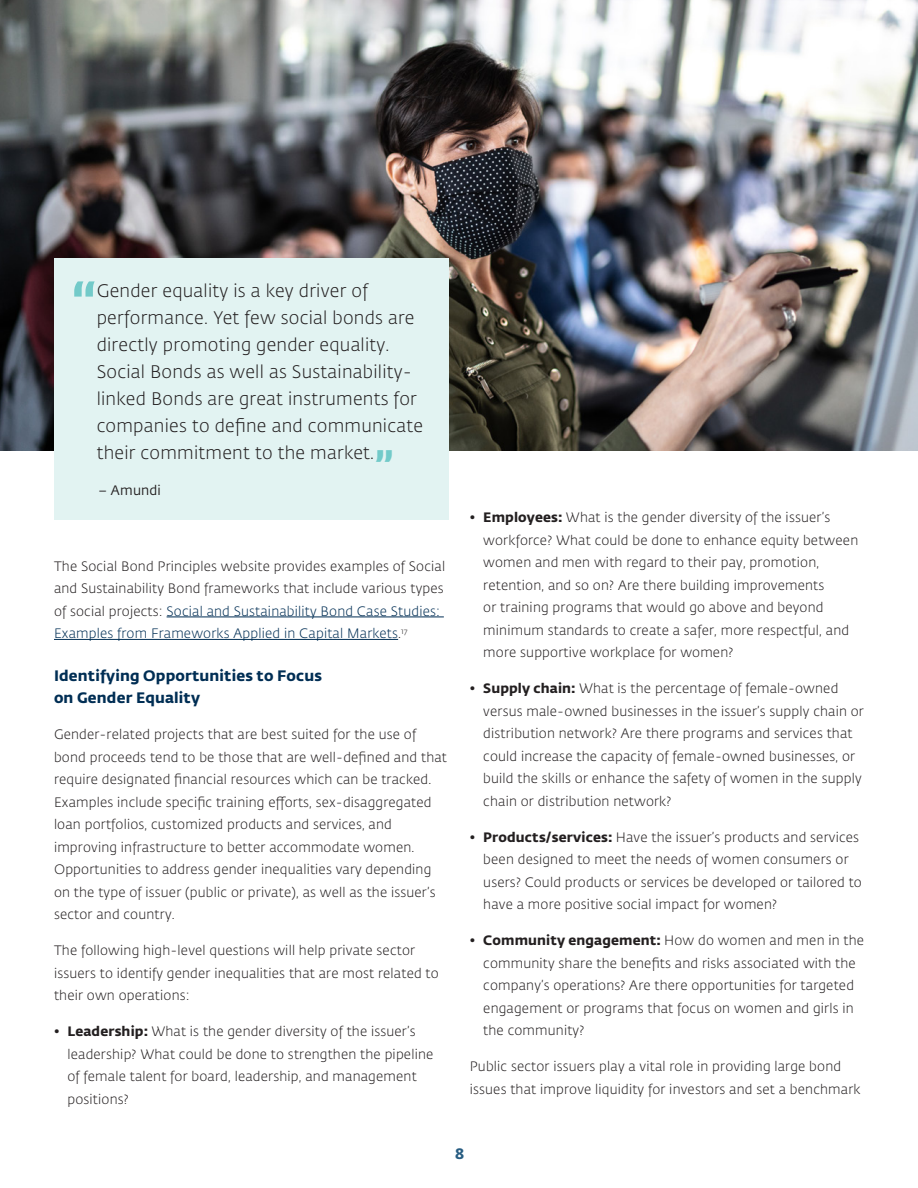
<style>
.page{position:relative;width:918px;height:1188px;background:#fff}
.page>*{position:absolute;margin:0;border:0;box-sizing:border-box;transform-origin:0 0}
.Body{font:700 56.25px "Fedra Sans Std";color:#72cac9}
.Body-2{font:700 43.5px "Fedra Sans Std";color:#72cac9}
.Body-3{font:300 18px/27px "Fedra Sans Std";letter-spacing:.015em;color:#231f20}
.sub_2{font:700 15px/22.5px "Fedra Sans Std";letter-spacing:.01em;color:#002e54}
.t1{font:700 15px "Fedra Sans Std";color:#285d82}
.Body-4{font:300 13.5px/22.5px "Fedra Sans Std";letter-spacing:.015em;color:#231f20}
.Body-5{font:13.5px "Fedra Sans Std";letter-spacing:.015em;color:#231f20}
.s1{color:#002e54}
.s2{font-weight:700}
</style>
<div class="page">
<hr style="left:167px;top:617px;width:277px;height:1px;background:#002e54">
<hr style="left:54px;top:639px;width:344px;height:1px;background:#002e54">
<img style="left:0;top:0;width:918px;height:451px">
<div style="left:54px;top:258px;width:394px;height:262px;background:#e2f3f2"></div>
<p class="Body" style="left:71px;top:268px;width:26px">“</p>
<p class="Body-3" style="left:97px;top:277px;width:328px">Gender equality is a key driver of performance. Yet few social bonds are directly promoting gender equality.<br>Social Bonds as well as Sustainability&shy;linked Bonds are great instruments for companies to define and communicate their commitment to the market.</p>
<p class="Body-2" style="left:374px;top:439px;width:21px">”</p>
<p class="Body-5" style="left:98px;top:482px;width:64px">– Amundi</p>
<p class="Body-4" style="left:54px;top:555px;width:393px">The Social Bond Principles website provides examples of Social and Sustainability Bond frameworks that include various types of social projects: <span class="s1">Social and Sustainability Bond Case Studies:<br>Examples from Frameworks Applied in Capital Markets</span>.<sup>17</sup></p>
<p class="sub_2" style="left:54px;top:664px;width:269px">Identifying Opportunities to Focus on Gender Equality</p>
<p class="Body-4" style="left:54px;top:724px;width:395px">Gender-related projects that are best suited for the use of bond proceeds tend to be those that are well-defined and that require designated financial resources which can be tracked.<br>Examples include specific training efforts, sex-disaggregated loan portfolios, customized products and services, and improving infrastructure to better accommodate women.<br>Opportunities to address gender inequalities vary depending on the type of issuer (public or private), as well as the issuer’s sector and country.</p>
<p class="Body-4" style="left:54px;top:940px;width:386px">The following high-level questions will help private sector issuers to identify gender inequalities that are most related to their own operations:</p>
<p class="Body-4" style="left:68px;top:1021px;width:367px;text-indent:-14px">• <span class="s2">Leadership:</span> What is the gender diversity of the issuer’s leadership? What could be done to strengthen the pipeline of female talent for board, leadership, and management positions?</p>
<p class="Body-4" style="left:483px;top:506px;width:376px;text-indent:-14px">• <span class="s2">Employees:</span> What is the gender diversity of the issuer’s workforce? What could be done to enhance equity between women and men with regard to their pay, promotion, retention, and so on? Are there building improvements<br>or training programs that would go above and beyond minimum standards to create a safer, more respectful, and more supportive workplace for women?</p>
<p class="Body-4" style="left:483px;top:677px;width:382px;text-indent:-14px">• <span class="s2">Supply chain:</span> What is the percentage of female-owned versus male-owned businesses in the issuer’s supply chain or distribution network? Are there programs and services that could increase the capacity of female-owned businesses, or build the skills or enhance the safety of women in the supply chain or distribution network?</p>
<p class="Body-4" style="left:483px;top:826px;width:380px;text-indent:-14px">• <span class="s2">Products/services:</span> Have the issuer’s products and services been designed to meet the needs of women consumers or users? Could products or services be developed or tailored to have a more positive social impact for women?</p>
<p class="Body-4" style="left:483px;top:929px;width:382px;text-indent:-14px">• <span class="s2">Community engagement:</span> How do women and men in the community share the benefits and risks associated with the company’s operations? Are there opportunities for targeted engagement or programs that focus on women and girls in the community?</p>
<p class="Body-4" style="left:470px;top:1055px;width:392px">Public sector issuers play a vital role in providing large bond issues that improve liquidity for investors and set a benchmark</p>
<p class="t1" style="left:455px;top:1144px;width:11px">8</p>
</div>
